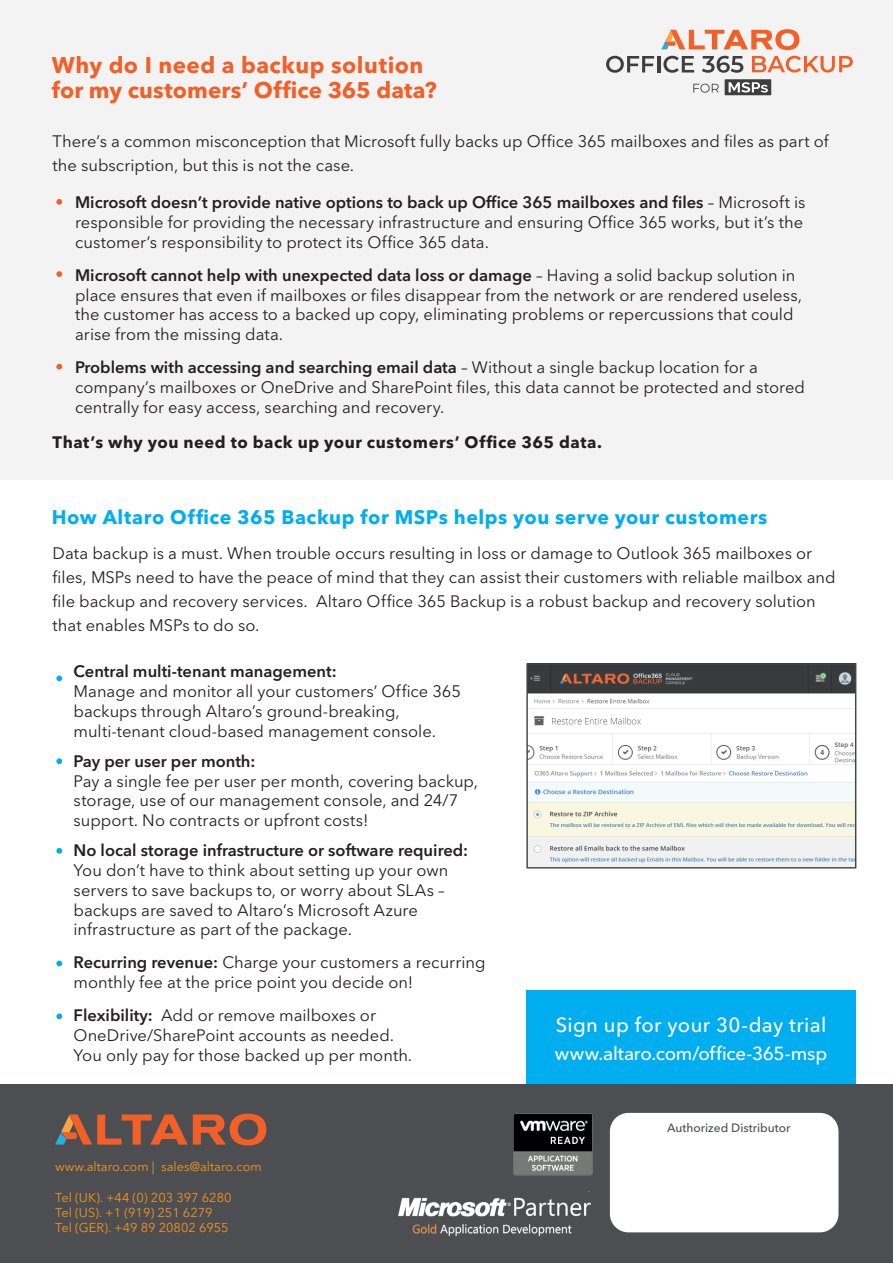
<style>
.page{position:relative;width:893px;height:1263px;background:#fff}
.page>*{position:absolute;margin:0;border:0;box-sizing:border-box;transform-origin:0 0}
.t1{font:700 22.5px/25.5px "Avenir Next LT Pro";letter-spacing:.02em;color:#f25f27}
.t2{font:500 20.25px "Avenir Next LT Pro";letter-spacing:.015em;color:#fff}
.t3{font:700 19.5px "Avenir Next LT Pro";letter-spacing:.03em;color:#00aeef}
.t4{font:500 18.75px "Avenir Next LT Pro";letter-spacing:-.01em;color:#fff}
.t5{font:16.5px/19.8px "Avenir Next LT Pro";color:#231f20}
.t6{font:600 16.5px "Avenir Next LT Pro";color:#231f20}
.t7{font:700 16.5px "Avenir Next LT Pro";letter-spacing:.03em;color:#231f20}
.t8{font:12.75px/15.3px "Avenir Next LT Pro";color:#f7931d}
.t9{font:500 12px "Avenir Next LT Pro";color:#4c4e51}
.s1{font-weight:600}
</style>
<div class="page">
<div style="left:526px;top:991px;width:330px;height:94px;background:#00aeef"></div>
<div style="left:0;top:0;width:893px;height:479px;background:#f4f3f3"></div>
<div style="left:0;top:1084px;width:893px;height:179px;background:#4c4e51"></div>
<div style="left:610px;top:1113px;width:228px;height:119px;background:#fff;border-radius:19px"></div>
<svg style="left:55px;top:1113px;width:211px;height:32px"></svg>
<img style="left:398px;top:1197px;width:193px;height:38px">
<img style="left:513px;top:1113px;width:80px;height:79px">
<svg style="left:56px;top:199px;width:6px;height:6px"></svg>
<svg style="left:56px;top:271px;width:6px;height:6px"></svg>
<svg style="left:56px;top:364px;width:6px;height:5px"></svg>
<svg style="left:56px;top:675px;width:6px;height:6px"></svg>
<svg style="left:56px;top:758px;width:6px;height:6px"></svg>
<svg style="left:56px;top:848px;width:6px;height:6px"></svg>
<svg style="left:56px;top:960px;width:6px;height:6px"></svg>
<svg style="left:56px;top:1013px;width:6px;height:6px"></svg>
<img style="left:528px;top:665px;width:326px;height:201px">
<div style="left:526px;top:663px;width:330px;height:205px;border:1px solid #434648"></div>
<svg style="left:752px;top:56px;width:101px;height:17px"></svg>
<svg style="left:606px;top:56px;width:48px;height:17px"></svg>
<hr style="left:657px;top:56px;width:3px;height:16px;background:#3e3e3f">
<svg style="left:663px;top:56px;width:31px;height:17px"></svg>
<svg style="left:702px;top:56px;width:41px;height:17px"></svg>
<svg style="left:661px;top:29px;width:138px;height:21px"></svg>
<div style="left:725px;top:79px;width:46px;height:16px;background:#3e3e3f"></div>
<svg style="left:729px;top:82px;width:39px;height:11px"></svg>
<svg style="left:693px;top:84px;width:26px;height:9px"></svg>
<h1 class="t1" style="left:52px;top:52px;width:386px">Why do I need a backup solution for my customers’ Office 365 data?</h1>
<p class="t5" style="left:53px;top:129px;width:778px;line-height:24px">There’s a common misconception that Microsoft fully backs up Office 365 mailboxes and files as part of the subscription, but this is not the case.</p>
<p class="t5" style="left:75px;top:192px;width:732px"><span class="s1">Microsoft doesn’t provide native options to back up Office 365 mailboxes and files</span> – Microsoft is responsible for providing the necessary infrastructure and ensuring Office 365 works, but it’s the customer’s responsibility to protect its Office 365 data.</p>
<p class="t5" style="left:75px;top:265px;width:728px"><span class="s1">Microsoft cannot help with unexpected data loss or damage</span> – Having a solid backup solution in place ensures that even if mailboxes or files disappear from the network or are rendered useless, the customer has access to a backed up copy, eliminating problems or repercussions that could arise from the missing data.</p>
<p class="t5" style="left:75px;top:357px;width:731px"><span class="s1">Problems with accessing and searching email data</span> – Without a single backup location for a company’s mailboxes or OneDrive and SharePoint files, this data cannot be protected and stored centrally for easy access, searching and recovery.</p>
<p class="t7" style="left:53px;top:432px;width:551px">That’s why you need to back up your customers’ Office 365 data.</p>
<p class="t3" style="left:52px;top:505px;width:717px">How Altaro Office 365 Backup for MSPs helps you serve your customers</p>
<p class="t5" style="left:53px;top:541px;width:784px;line-height:24px">Data backup is a must. When trouble occurs resulting in loss or damage to Outlook 365 mailboxes or files, MSPs need to have the peace of mind that they can assist their customers with reliable mailbox and file backup and recovery services. Altaro Office 365 Backup is a robust backup and recovery solution that enables MSPs to do so.</p>
<p class="t6" style="left:74px;top:661px;width:265px">Central multi-tenant management:</p>
<p class="t5" style="left:74px;top:681px;width:389px">Manage and monitor all your customers’ Office 365 backups through Altaro’s ground-breaking, multi-tenant cloud-based management console.</p>
<p class="t6" style="left:74px;top:751px;width:183px">Pay per user per month:</p>
<p class="t5" style="left:74px;top:771px;width:406px">Pay a single fee per user per month, covering backup, storage, use of our management console, and 24/7 support. No contracts or upfront costs!</p>
<p class="t6" style="left:74px;top:840px;width:396px">No local storage infrastructure or software required:</p>
<p class="t5" style="left:74px;top:860px;width:376px">You don’t have to think about setting up your own servers to save backups to, or worry about SLAs – backups are saved to Altaro’s Microsoft Azure infrastructure as part of the package.</p>
<p class="t5" style="left:74px;top:952px;width:413px"><span class="s1">Recurring revenue:</span> Charge your customers a recurring monthly fee at the price point you decide on!</p>
<p class="t5" style="left:74px;top:1005px;width:340px"><span class="s1">Flexibility:</span> Add or remove mailboxes or<br>OneDrive/SharePoint accounts as needed.<br>You only pay for those backed up per month.</p>
<p class="t2" style="left:556px;top:1013px;width:272px">Sign up for your 30-day trial</p>
<p class="t4" style="left:555px;top:1042px;width:274px">www.altaro.com/office-365-msp</p>
<p class="t8" style="left:55px;top:1159px;width:208px">www.altaro.com | sales@altaro.com</p>
<p class="t8" style="left:55px;top:1189px;width:178px">Tel (UK). +44 (0) 203 397 6280<br>Tel (US). +1 (919) 251 6279<br>Tel (GER). +49 89 20802 6955</p>
<p class="t9" style="left:667px;top:1120px;width:125px">Authorized Distributor</p>
</div>
